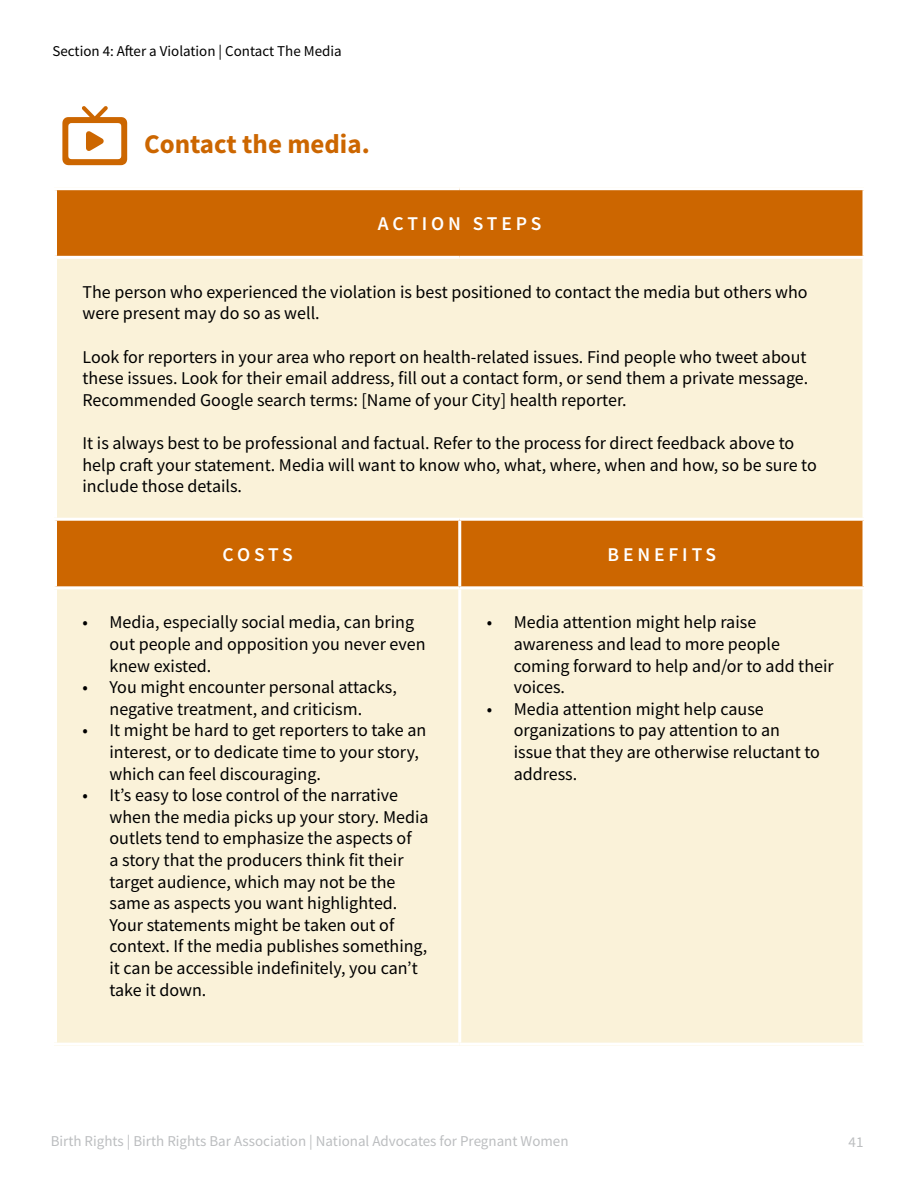
<style>
.page{position:relative;width:918px;height:1188px;background:#fff}
.page>*{position:absolute;margin:0;border:0;box-sizing:border-box;transform-origin:0 0}
.t1{font:700 27px "Source Sans Pro";color:#c60}
.t2{font:600 19.5px "Source Sans Pro";letter-spacing:.2em;color:#fff}
.t3{font:18px/21.6px "Source Sans Pro";color:#000}
.t4{font:15px "Source Sans Pro";color:#bcbec0}
.t5{font:15px "Source Sans Pro";color:#000}
</style>
<div class="page">
<div style="left:54px;top:187px;width:810px;height:859px;background:#faf2d9"></div>
<svg style="left:57px;top:190px;width:805px;height:396px"></svg>
<hr style="left:54px;top:187px;width:406px;height:3px;background:#fff">
<hr style="left:54px;top:190px;width:3px;height:66px;background:#fff">
<hr style="left:460px;top:187px;width:406px;height:3px;background:#fff">
<svg style="left:862px;top:190px;width:2px;height:66px"></svg>
<hr style="left:54px;top:256px;width:406px;height:3px;background:#fff">
<hr style="left:54px;top:259px;width:3px;height:259px;background:#fff">
<hr style="left:460px;top:256px;width:406px;height:3px;background:#fff">
<svg style="left:862px;top:259px;width:2px;height:259px"></svg>
<hr style="left:54px;top:518px;width:406px;height:3px;background:#fff">
<hr style="left:54px;top:521px;width:3px;height:65px;background:#fff">
<hr style="left:460px;top:518px;width:406px;height:3px;background:#fff">
<hr style="left:458px;top:521px;width:3px;height:65px;background:#fff">
<svg style="left:862px;top:521px;width:2px;height:65px"></svg>
<hr style="left:54px;top:586px;width:406px;height:3px;background:#fff">
<hr style="left:54px;top:589px;width:3px;height:454px;background:#fff">
<hr style="left:460px;top:586px;width:406px;height:3px;background:#fff">
<hr style="left:458px;top:589px;width:3px;height:454px;background:#fff">
<svg style="left:862px;top:589px;width:2px;height:454px"></svg>
<hr style="left:54px;top:1043px;width:406px;height:3px;background:#fff">
<hr style="left:460px;top:1043px;width:406px;height:3px;background:#fff">
<svg style="left:62px;top:106px;width:65px;height:59px"></svg>
<p class="t5" style="left:52px;top:42px;width:291px">Section 4: After a Violation | Contact The Media</p>
<h1 class="t1" style="left:144px;top:126px;width:227px">Contact the media.</h1>
<p class="t2" style="left:378px;top:211px;width:165px">ACTION STEPS</p>
<p class="t3" style="left:82px;top:281px;width:727px">The person who experienced the violation is best positioned to contact the media but others who were present may do so as well.</p>
<p class="t3" style="left:82px;top:346px;width:727px;text-align:justify">Look for reporters in your area who report on health-related issues. Find people who tweet about these issues. Look for their email address, fill out a contact form, or send them a private message.<br>Recommended Google search terms: [Name of your City] health reporter.</p>
<p class="t3" style="left:82px;top:432px;width:736px">It is always best to be professional and factual. Refer to the process for direct feedback above to help craft your statement. Media will want to know who, what, where, when and how, so be sure to include those details.</p>
<p class="t2" style="left:223px;top:542px;width:72px">COSTS</p>
<p class="t2" style="left:607px;top:542px;width:110px">BENEFITS</p>
<p class="t3" style="left:110px;top:611px;width:318px;text-indent:-27px">• Media, especially social media, can bring out people and opposition you never even knew existed.</p>
<p class="t3" style="left:82px;top:676px;width:316px;text-align:center">• You might encounter personal attacks, negative treatment, and criticism.</p>
<p class="t3" style="left:110px;top:719px;width:318px;text-indent:-27px">• It might be hard to get reporters to take an interest, or to dedicate time to your story, which can feel discouraging.</p>
<p class="t3" style="left:110px;top:784px;width:321px;text-indent:-27px">• It’s easy to lose control of the narrative when the media picks up your story. Media outlets tend to emphasize the aspects of<br>a story that the producers think fit their target audience, which may not be the same as aspects you want highlighted.<br>Your statements might be taken out of context. If the media publishes something, it can be accessible indefinitely, you can’t take it down.</p>
<p class="t3" style="left:514px;top:611px;width:322px;text-indent:-27px">• Media attention might help raise awareness and lead to more people coming forward to help and/or to add their voices.</p>
<p class="t3" style="left:514px;top:698px;width:308px;text-indent:-27px">• Media attention might help cause organizations to pay attention to an issue that they are otherwise reluctant to address.</p>
<p class="t4" style="left:51px;top:1132px;width:519px">Birth Rights | Birth Rights Bar Association | National Advocates for Pregnant Women</p>
<p class="t4" style="left:849px;top:1133px;width:16px">41</p>
</div>
